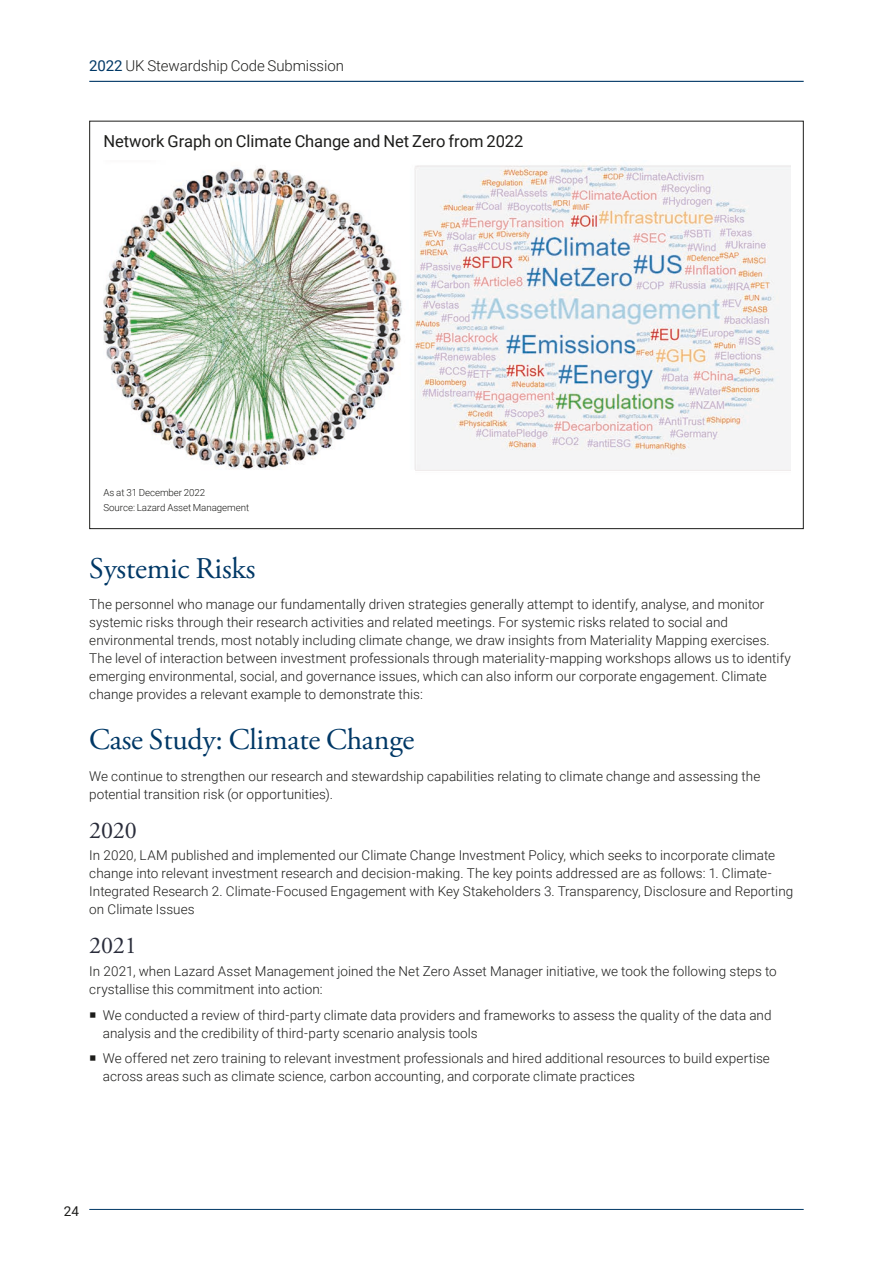
<style>
.page{position:relative;width:893px;height:1263px;background:#fff}
.page>*{position:absolute;margin:0;border:0;box-sizing:border-box;transform-origin:0 0}
.t1{font:30px "Adobe Garamond Pro";letter-spacing:-.01em;color:#003866}
.t2{font:24px "Adobe Garamond Pro";letter-spacing:-.01em;color:#2a2d3b}
.t3{font:16.5px "Roboto";letter-spacing:-.01em;color:#1d1d1b}
.t4{font:300 15px "Roboto";letter-spacing:-.005em;color:#21211f}
.t5{font:300 13.5px/18px "Roboto";letter-spacing:.005em;color:#1d1d1b}
.t6{font:13.5px "Roboto";color:#1d1d1b}
.t7{font:300 9.75px/14.9px "Roboto";letter-spacing:-.005em;color:#1d1d1b}
.s1{font-weight:400;color:#003866}
</style>
<div class="page">
<hr style="left:89px;top:1209px;width:715px;height:1px;background:#003866">
<hr style="left:89px;top:81px;width:715px;height:1px;background:#003866">
<img style="left:104px;top:165px;width:687px;height:306px">
<p class="t4" style="left:89px;top:55px;width:256px"><span class="s1">2022</span> UK Stewardship Code Submission</p>
<p class="t3" style="left:104px;top:130px;width:421px">Network Graph on Climate Change and Net Zero from 2022</p>
<p class="t7" style="left:104px;top:485px;width:147px">As at 31 December 2022<br>Source: Lazard Asset Management</p>
<h1 class="t1" style="left:89px;top:550px;width:168px">Systemic Risks</h1>
<p class="t5" style="left:89px;top:595px;width:703px">The personnel who manage our fundamentally driven strategies generally attempt to identify, analyse, and monitor systemic risks through their research activities and related meetings. For systemic risks related to social and environmental trends, most notably including climate change, we draw insights from Materiality Mapping exercises.<br>The level of interaction between investment professionals through materiality-mapping workshops allows us to identify emerging environmental, social, and governance issues, which can also inform our corporate engagement. Climate change provides a relevant example to demonstrate this:</p>
<h1 class="t1" style="left:89px;top:721px;width:327px">Case Study: Climate Change</h1>
<p class="t5" style="left:89px;top:766px;width:673px">We continue to strengthen our research and stewardship capabilities relating to climate change and assessing the potential transition risk (or opportunities).</p>
<h2 class="t2" style="left:89px;top:815px;width:49px">2020</h2>
<p class="t5" style="left:89px;top:846px;width:706px">In 2020, LAM published and implemented our Climate Change Investment Policy, which seeks to incorporate climate change into relevant investment research and decision-making. The key points addressed are as follows: 1. Climate-Integrated Research 2. Climate-Focused Engagement with Key Stakeholders 3. Transparency, Disclosure and Reporting on Climate Issues</p>
<h2 class="t2" style="left:89px;top:931px;width:49px">2021</h2>
<p class="t5" style="left:89px;top:962px;width:689px">In 2021, when Lazard Asset Management joined the Net Zero Asset Manager initiative, we took the following steps to crystallise this commitment into action:</p>
<p class="t5" style="left:103px;top:1006px;width:670px">We conducted a review of third-party climate data providers and frameworks to assess the quality of the data and analysis and the credibility of third-party scenario analysis tools</p>
<p class="t5" style="left:103px;top:1049px;width:668px">We offered net zero training to relevant investment professionals and hired additional resources to build expertise across areas such as climate science, carbon accounting, and corporate climate practices</p>
<p class="t6" style="left:64px;top:1202px;width:17px">24</p>
</div>
